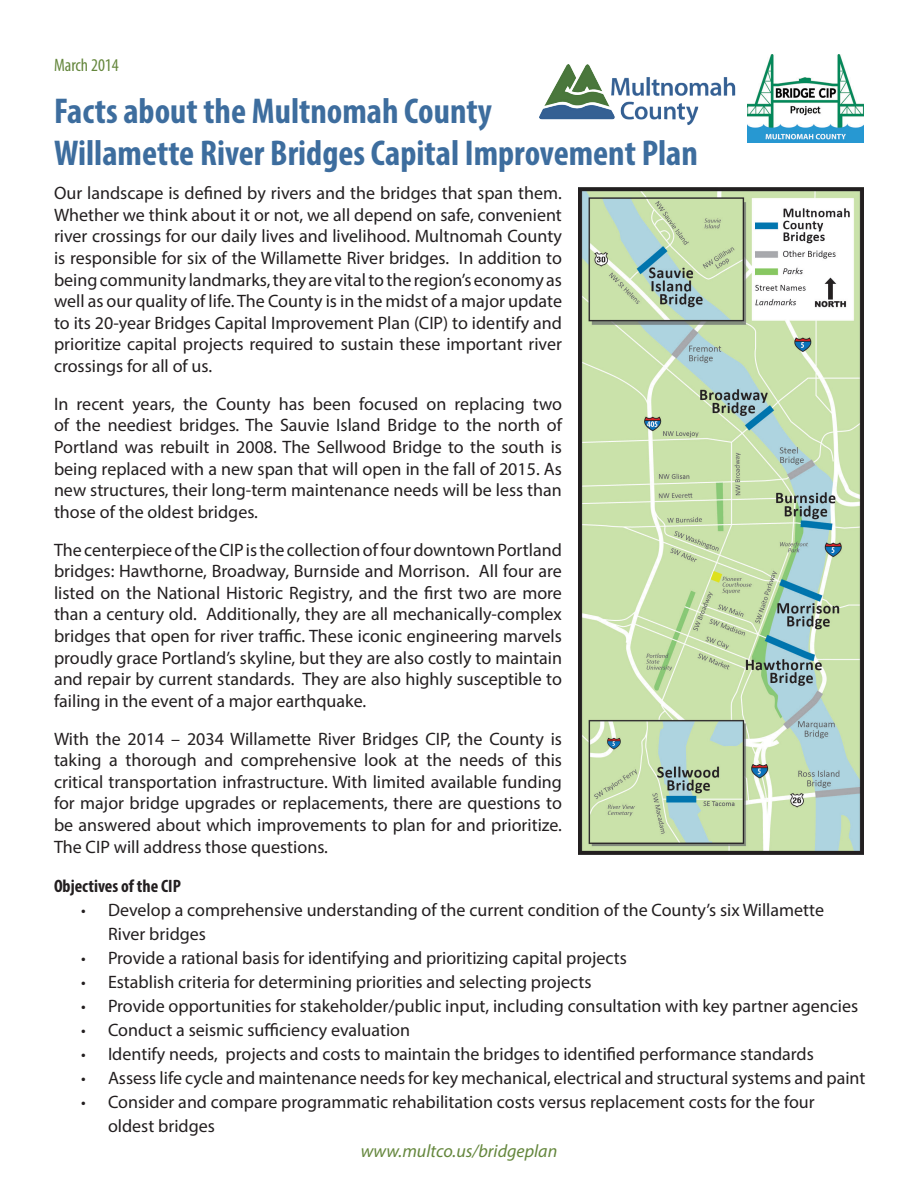
<style>
.page{position:relative;width:918px;height:1188px;background:#fff}
.page>*{position:absolute;margin:0;border:0;box-sizing:border-box;transform-origin:0 0}
.t1{font:700 condensed 36px "Myriad Pro";color:#3d6d9e}
.t2{font:18px/21.6px "Myriad Pro";color:#231f20;text-align:justify}
.t3{font:italic 18px "Myriad Pro";color:#65873d}
.t4{font:700 condensed 18px "Myriad Pro";color:#231f20}
.t5{font:condensed 18px "Myriad Pro";color:#65873d}
.s1{font-stretch:condensed}
</style>
<div class="page">
<img style="left:540px;top:65px;width:196px;height:60px">
<img style="left:748px;top:54px;width:116px;height:88px">
<img style="left:578px;top:187px;width:286px;height:667px">
<p class="t5" style="left:54px;top:54px;width:66px">March 2014</p>
<p class="t1" style="left:54px;top:89px;width:439px">Facts about the Multnomah County</p>
<p class="t1" style="left:54px;top:131px;width:645px">Willamette River Bridges Capital Improvement Plan</p>
<p class="t2" style="left:54px;top:182px;width:510px">Our landscape is defined by rivers and the bridges that span them.<br>Whether we think about it or not, we all depend on safe, convenient river crossings for our daily lives and livelihood. Multnomah County is responsible for six of the Willamette River bridges. In addition to being community landmarks, they are vital to the region’s economy as well as our quality of life. The County is in the midst of a major update to its 20-year Bridges Capital Improvement Plan (CIP) to identify and prioritize capital projects required to sustain these important river crossings for all of us.</p>
<p class="t2" style="left:54px;top:393px;width:510px">In recent years, the County has been focused on replacing two of the neediest bridges. The Sauvie Island Bridge to the north of Portland was rebuilt in 2008. The Sellwood Bridge to the south is being replaced with a new span that will open in the fall of 2015. As new structures, their long-term maintenance needs will be less than those of the oldest bridges.</p>
<p class="t2" style="left:54px;top:539px;width:510px">The centerpiece of the CIP is the collection of four downtown Portland bridges: Hawthorne, Broadway, Burnside and Morrison. All four are listed on the National Historic Registry, and the first two are more than a century old. Additionally, they are all mechanically-complex bridges that open for river traffic. These iconic engineering marvels proudly grace Portland’s skyline, but they are also costly to maintain and repair by current standards. They are also highly susceptible to failing in the event of a major earthquake.</p>
<p class="t2" style="left:54px;top:728px;width:510px">With the 2014 – 2034 Willamette River Bridges CIP, the County is taking a thorough and comprehensive look at the needs of this critical transportation infrastructure. With limited available funding for major bridge upgrades or replacements, there are questions to be answered about which improvements to plan for and prioritize.<br>The CIP will address those questions.</p>
<p class="t4" style="left:54px;top:875px;width:128px">Objectives of the CIP</p>
<p class="t2" style="left:81px;top:899px;width:745px"><span class="s1">•</span> Develop a comprehensive understanding of the current condition of the County’s six Willamette</p>
<p class="t2" style="left:108px;top:923px;width:100px">River bridges</p>
<p class="t2" style="left:81px;top:947px;width:547px"><span class="s1">•</span> Provide a rational basis for identifying and prioritizing capital projects</p>
<p class="t2" style="left:81px;top:971px;width:512px"><span class="s1">•</span> Establish criteria for determining priorities and selecting projects</p>
<p class="t2" style="left:81px;top:995px;width:779px"><span class="s1">•</span> Provide opportunities for stakeholder/public input, including consultation with key partner agencies</p>
<p class="t2" style="left:81px;top:1019px;width:331px"><span class="s1">•</span> Conduct a seismic sufficiency evaluation</p>
<p class="t2" style="left:81px;top:1043px;width:734px"><span class="s1">•</span> Identify needs, projects and costs to maintain the bridges to identified performance standards</p>
<p class="t2" style="left:81px;top:1067px;width:786px"><span class="s1">•</span> Assess life cycle and maintenance needs for key mechanical, electrical and structural systems and paint</p>
<p class="t2" style="left:81px;top:1091px;width:735px"><span class="s1">•</span> Consider and compare programmatic rehabilitation costs versus replacement costs for the four</p>
<p class="t2" style="left:108px;top:1115px;width:108px">oldest bridges</p>
<p class="t3" style="left:361px;top:1140px;width:198px">www.multco.us/bridgeplan</p>
</div>
